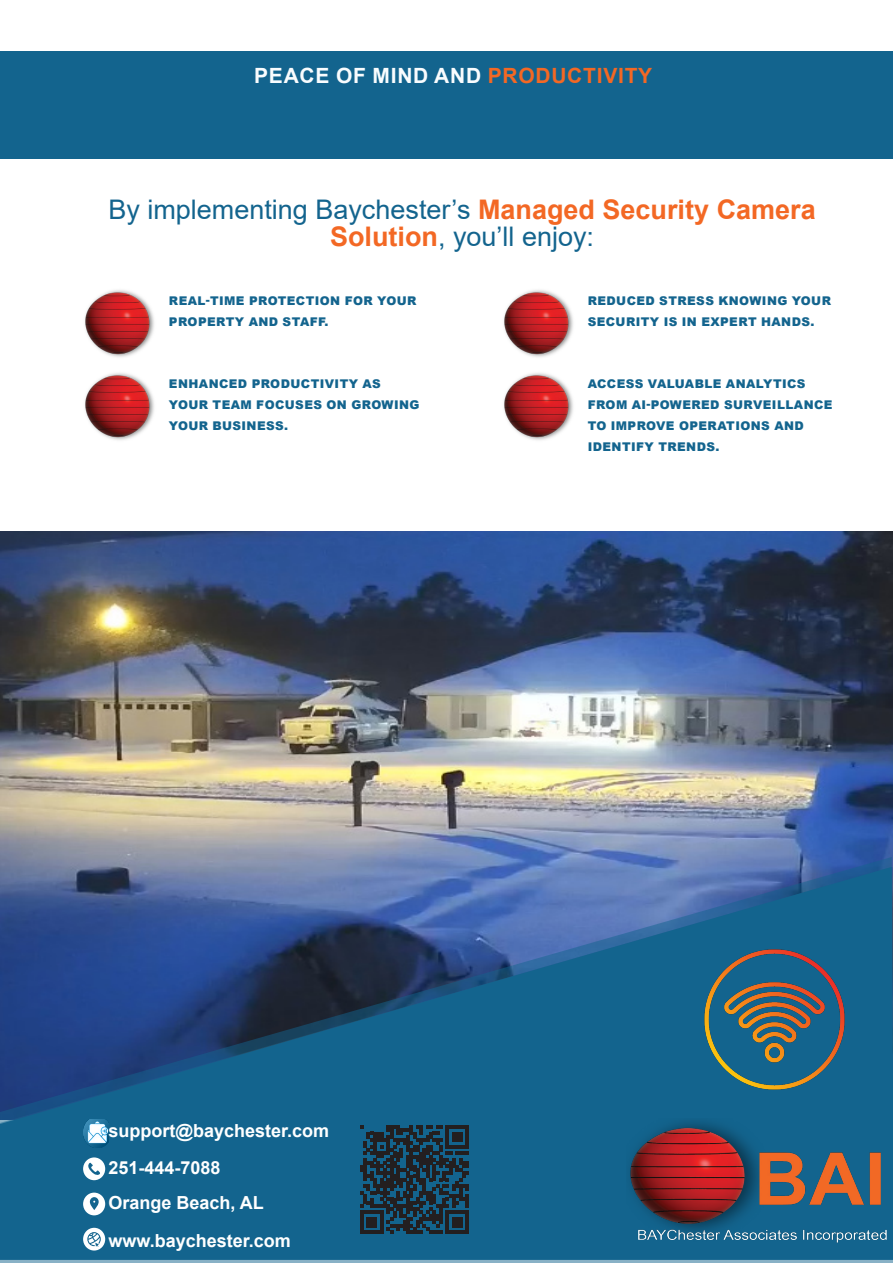
<style>
.page{position:relative;width:893px;height:1263px;background:#fff}
.page>*{position:absolute;margin:0;border:0;box-sizing:border-box;transform-origin:0 0}
.Body_-_Left_Aligned{font:27px/27px "Arial";color:#13648e;text-align:center}
.TOC__A4{font:700 21px "Arial";letter-spacing:.035em;color:#f9fcfe}
.AddreetText_Ragular{font:700 18px "Arial";color:#fff}
.Sub_Header_-_Left_Aligned{font:900 12px/21px "Arial";letter-spacing:.035em;color:#13648e}
.s1{color:#f36824}
.s2{font-weight:700;color:#f36824}
</style>
<div class="page">
<img style="left:85px;top:290px;width:69px;height:67px">
<img style="left:504px;top:290px;width:69px;height:67px">
<img style="left:85px;top:373px;width:69px;height:67px">
<img style="left:504px;top:373px;width:69px;height:67px">
<img style="left:0;top:531px;width:893px;height:326px">
<svg style="left:0;top:857px;width:893px;height:406px;background:#748eb7"></svg>
<svg style="left:0;top:867px;width:893px;height:393px;background:#215d8d"></svg>
<img style="left:626px;top:1118px;width:263px;height:125px">
<svg style="left:83px;top:1157px;width:22px;height:23px"></svg>
<svg style="left:83px;top:1192px;width:22px;height:23px"></svg>
<svg style="left:83px;top:1228px;width:22px;height:22px"></svg>
<svg style="left:83px;top:1147px;width:26px;height:1px"></svg>
<img style="left:83px;top:1119px;width:26px;height:28px">
<svg style="left:360px;top:1125px;width:109px;height:109px;background:#1c3949"></svg>
<div style="left:0;top:51px;width:893px;height:107px;background:#13648e"></div>
<img style="left:702px;top:948px;width:144px;height:144px">
<p class="TOC__A4" style="left:254px;top:60px;width:399px">PEACE OF MIND AND <span class="s1">PRODUCTIVITY</span></p>
<p class="Body_-_Left_Aligned" style="left:108px;top:195px;width:709px">By implementing Baychester’s <span class="s2">Managed Security Camera<br>Solution</span>, you’ll enjoy:</p>
<p class="Sub_Header_-_Left_Aligned" style="left:169px;top:290px;width:249px">REAL-TIME PROTECTION FOR YOUR<br>PROPERTY AND STAFF.</p>
<p class="Sub_Header_-_Left_Aligned" style="left:588px;top:290px;width:245px">REDUCED STRESS KNOWING YOUR<br>SECURITY IS IN EXPERT HANDS.</p>
<p class="Sub_Header_-_Left_Aligned" style="left:169px;top:373px;width:252px">ENHANCED PRODUCTIVITY AS<br>YOUR TEAM FOCUSES ON GROWING<br>YOUR BUSINESS.</p>
<p class="Sub_Header_-_Left_Aligned" style="left:588px;top:373px;width:246px">ACCESS VALUABLE ANALYTICS<br>FROM AI-POWERED SURVEILLANCE<br>TO IMPROVE OPERATIONS AND<br>IDENTIFY TRENDS.</p>
<p class="AddreetText_Ragular" style="left:109px;top:1118px;width:222px">support@baychester.com</p>
<p class="AddreetText_Ragular" style="left:109px;top:1155px;width:114px">251-444-7088</p>
<p class="AddreetText_Ragular" style="left:109px;top:1189px;width:157px">Orange Beach, AL</p>
<p class="AddreetText_Ragular" style="left:109px;top:1227px;width:184px">www.baychester.com</p>
</div>
